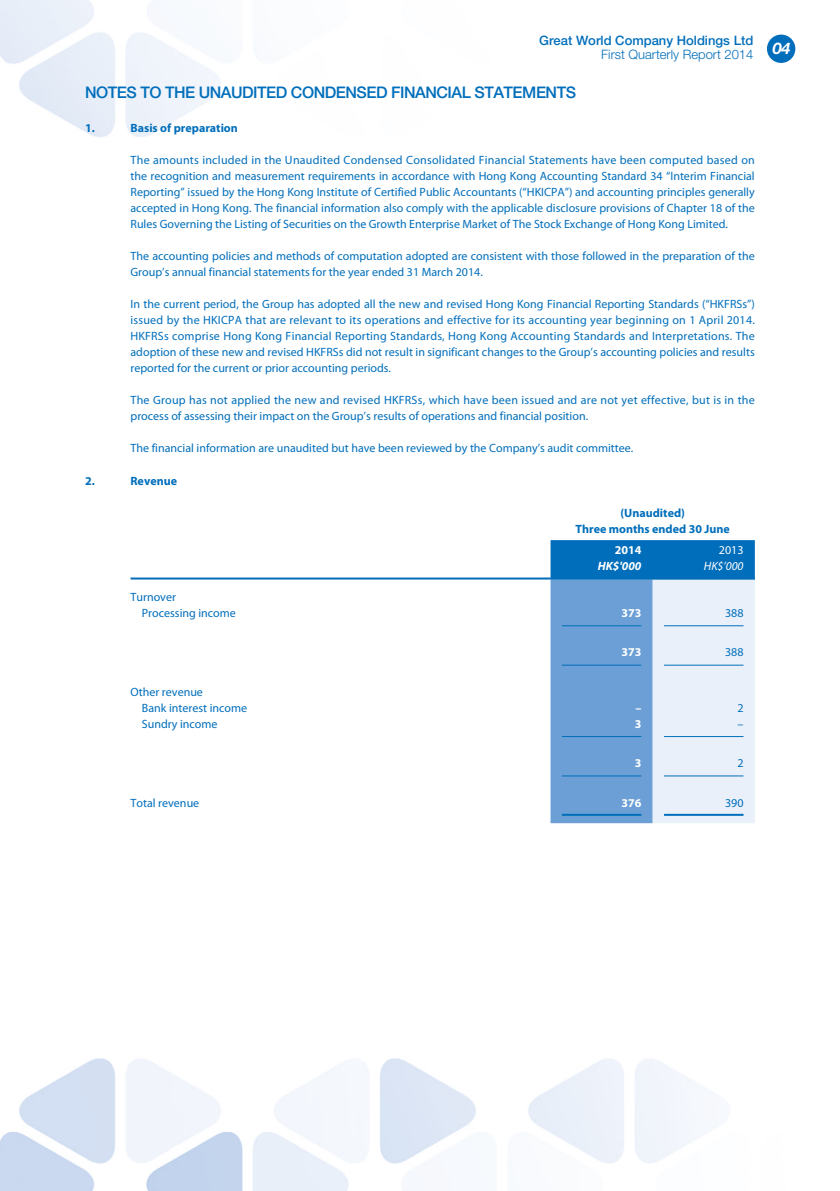
<style>
.page{position:relative;width:840px;height:1191px;background:#fff}
.page>*{position:absolute;margin:0;border:0;box-sizing:border-box;transform-origin:0 0}
.t1{font:500 16px "Helvetica Neue LT Std";letter-spacing:-.03em;color:#006ebb}
.t2{font:italic 700 16px "Helvetica Neue LT Std";color:#fff}
.t3{font:500 13px "Helvetica Neue LT Std";color:#006ebb}
.t4{font:300 13px "Helvetica Neue LT Std";color:#006ebb}
.t5{font:12px/16px "Myriad Pro";color:#006ebb}
.t6{font:12px/16px "Myriad Pro";letter-spacing:.02em;color:#006ebb}
.t7{font:700 12px/16px "Myriad Pro";color:#006ebb;text-align:center}
.t8{font:700 12px "Myriad Pro";color:#fff}
.t9{font:italic 700 12px "Myriad Pro";color:#fff}
.t10{font:italic 12px "Myriad Pro";color:#fff}
.t11{font:12px "Myriad Pro";color:#fff}
</style>
<div class="page">
<img style="left:0;top:0;width:796px;height:1191px">
<div style="left:767px;top:36px;width:26px;height:26px;background:#006ebb;border-radius:50%"></div>
<div style="left:766px;top:35px;width:28px;height:28px;border:2px solid #006ebb;border-radius:50%"></div>
<svg style="left:550px;top:540px;width:204px;height:283px;background:#92bbe0"></svg>
<hr style="left:130px;top:577px;width:420px;height:2px;background:#006ebb">
<hr style="left:550px;top:577px;width:102px;height:2px;background:#006ebb">
<hr style="left:652px;top:577px;width:102px;height:2px;background:#006ebb">
<hr style="left:561px;top:625px;width:80px;height:1px;background:#006ebb">
<hr style="left:663px;top:625px;width:80px;height:1px;background:#006ebb">
<hr style="left:561px;top:664px;width:80px;height:1px;background:#006ebb">
<hr style="left:663px;top:664px;width:80px;height:1px;background:#006ebb">
<hr style="left:561px;top:736px;width:80px;height:1px;background:#006ebb">
<hr style="left:663px;top:736px;width:80px;height:1px;background:#006ebb">
<hr style="left:561px;top:775px;width:80px;height:1px;background:#006ebb">
<hr style="left:663px;top:775px;width:80px;height:1px;background:#006ebb">
<hr style="left:561px;top:814px;width:80px;height:2px;background:#006ebb">
<hr style="left:663px;top:814px;width:80px;height:2px;background:#006ebb">
<p class="t3" style="left:539px;top:36px;width:216px">Great World Company Holdings Ltd</p>
<p class="t4" style="left:601px;top:50px;width:153px">First Quarterly Report 2014</p>
<h1 class="t1" style="left:85px;top:87px;width:492px">NOTES TO THE UNAUDITED CONDENSED FINANCIAL STATEMENTS</h1>
<p class="t7" style="left:85px;top:121px;width:11px">1.</p>
<p class="t7" style="left:130px;top:121px;width:109px">Basis of preparation</p>
<p class="t5" style="left:130px;top:154px;width:625px;text-align:justify">The amounts included in the Unaudited Condensed Consolidated Financial Statements have been computed based on the recognition and measurement requirements in accordance with Hong Kong Accounting Standard 34 “Interim Financial Reporting” issued by the Hong Kong Institute of Certified Public Accountants (“HKICPA”) and accounting principles generally accepted in Hong Kong. The financial information also comply with the applicable disclosure provisions of Chapter 18 of the Rules Governing the Listing of Securities on the Growth Enterprise Market of The Stock Exchange of Hong Kong Limited.</p>
<p class="t5" style="left:130px;top:250px;width:625px">The accounting policies and methods of computation adopted are consistent with those followed in the preparation of the<br>Group’s annual financial statements for the year ended 31 March 2014.</p>
<p class="t5" style="left:130px;top:298px;width:625px;text-align:justify">In the current period, the Group has adopted all the new and revised Hong Kong Financial Reporting Standards (“HKFRSs”) issued by the HKICPA that are relevant to its operations and effective for its accounting year beginning on 1 April 2014.<br>HKFRSs comprise Hong Kong Financial Reporting Standards, Hong Kong Accounting Standards and Interpretations. The adoption of these new and revised HKFRSs did not result in significant changes to the Group’s accounting policies and results reported for the current or prior accounting periods.</p>
<p class="t6" style="left:130px;top:394px;width:625px">The Group has not applied the new and revised HKFRSs, which have been issued and are not yet effective, but is in the process of assessing their impact on the Group’s results of operations and financial position.</p>
<p class="t5" style="left:130px;top:442px;width:504px">The financial information are unaudited but have been reviewed by the Company’s audit committee.</p>
<p class="t7" style="left:85px;top:473px;width:11px">2.</p>
<p class="t7" style="left:130px;top:473px;width:48px">Revenue</p>
<p class="t7" style="left:575px;top:505px;width:156px">(Unaudited)<br>Three months ended 30 June</p>
<p class="t8" style="left:614px;top:545px;width:28px">2014</p>
<p class="t11" style="left:718px;top:545px;width:26px">2013</p>
<p class="t9" style="left:597px;top:561px;width:45px">HK$'000</p>
<p class="t10" style="left:703px;top:561px;width:41px">HK$’000</p>
<p class="t5" style="left:142px;top:590px;width:95px;text-indent:-11px">Turnover<br>Processing income</p>
<p class="t8" style="left:621px;top:608px;width:21px">373</p>
<p class="t5" style="left:724px;top:606px;width:20px">388</p>
<p class="t8" style="left:621px;top:648px;width:21px">373</p>
<p class="t5" style="left:724px;top:645px;width:20px">388</p>
<p class="t5" style="left:142px;top:685px;width:107px;text-indent:-11px">Other revenue<br>Bank interest income</p>
<p class="t8" style="left:635px;top:703px;width:7px">–</p>
<p class="t5" style="left:737px;top:701px;width:8px">2</p>
<p class="t5" style="left:142px;top:717px;width:77px">Sundry income</p>
<p class="t8" style="left:634px;top:719px;width:8px">3</p>
<p class="t5" style="left:737px;top:717px;width:7px">–</p>
<p class="t8" style="left:634px;top:758px;width:8px">3</p>
<p class="t5" style="left:737px;top:756px;width:8px">2</p>
<p class="t5" style="left:130px;top:795px;width:70px">Total revenue</p>
<p class="t8" style="left:621px;top:798px;width:21px">376</p>
<p class="t5" style="left:724px;top:795px;width:20px">390</p>
<h1 class="t2" style="left:772px;top:42px;width:19px">04</h1>
</div>
